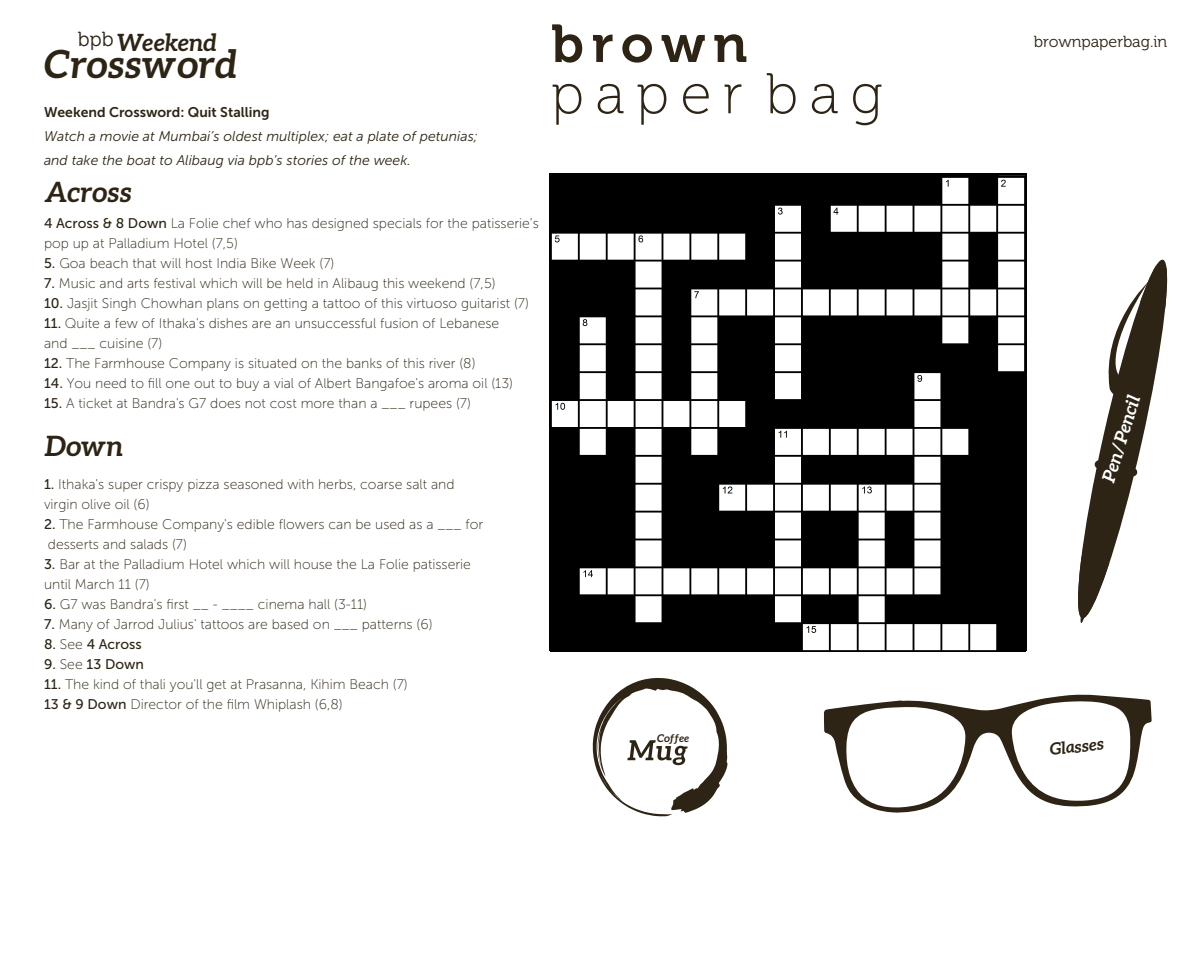
<style>
.page{position:relative;width:1191px;height:954px;background:#fff}
.page>*{position:absolute;margin:0;border:0;box-sizing:border-box;transform-origin:0 0}
.t1{font:italic 700 38.8px "Aleo";color:#2d2415}
.t2{font:italic 700 28px "Aleo";color:#2d2415}
.t3{font:italic 700 23.8px "Aleo";color:#2d2415}
.t4{font:italic 700 18px "Aleo";color:#fff}
.t5{font:italic 700 16.6px "Aleo";color:#2d2415}
.t6{font:16px "Museo 300";color:#2d2415}
.t7{font:14px/20px "Museo Sans 100";color:#2d2415}
.t8{font:italic 14px/24px "Museo Sans 300";color:#2d2415}
.t9{font:14px "Museo Sans 700";color:#2d2415}
.t10{font:14px "Museo Sans 500";color:#2d2415}
.t11{font:italic 700 10.6px "Aleo";letter-spacing:-.02em;color:#2d2415}
.s1{font-family:"Museo Sans 500"}
.s2{font-family:"Museo Sans 100"}
</style>
<div class="page">
<svg style="left:552px;top:84px;width:29px;height:41px"></svg>
<svg style="left:597px;top:84px;width:26px;height:30px"></svg>
<svg style="left:637px;top:84px;width:29px;height:41px"></svg>
<svg style="left:683px;top:84px;width:25px;height:30px"></svg>
<svg style="left:724px;top:84px;width:17px;height:29px"></svg>
<svg style="left:552px;top:24px;width:30px;height:39px"></svg>
<svg style="left:593px;top:35px;width:19px;height:27px"></svg>
<svg style="left:622px;top:34px;width:30px;height:29px"></svg>
<svg style="left:661px;top:35px;width:44px;height:27px"></svg>
<svg style="left:714px;top:34px;width:32px;height:28px"></svg>
<svg style="left:766px;top:73px;width:29px;height:41px"></svg>
<svg style="left:812px;top:84px;width:25px;height:30px"></svg>
<svg style="left:853px;top:84px;width:28px;height:41px"></svg>
<svg style="left:592px;top:677px;width:135px;height:139px"></svg>
<svg style="left:1078px;top:259px;width:90px;height:364px"></svg>
<svg style="left:824px;top:694px;width:327px;height:119px"></svg>
<img style="left:550px;top:176px;width:475px;height:475px">
<h3 class="t3" style="left:78px;top:29px;width:140px"><sup>bpb</sup> Weekend</h3>
<h1 class="t1" style="left:44px;top:41px;width:194px">Crossword</h1>
<p class="t9" style="left:44px;top:104px;width:227px">Weekend Crossword: Quit Stalling</p>
<p class="t8" style="left:44px;top:124px;width:435px">Watch a movie at Mumbai’s oldest multiplex; eat a plate of petunias; and take the boat to Alibaug via bpb’s stories of the week.</p>
<h2 class="t2" style="left:44px;top:176px;width:89px">Across</h2>
<p class="t7" style="left:44px;top:213px;width:496px"><span class="s1">4 Across &amp; 8 Down</span> La Folie chef who has designed specials for the patisserie’s pop up at Palladium Hotel (7,5)</p>
<p class="t7" style="left:44px;top:253px;width:292px"><span class="s1">5.</span> Goa beach that will host India Bike Week (7)</p>
<p class="t7" style="left:44px;top:273px;width:453px"><span class="s1">7.</span> Music and arts festival which will be held in Alibaug this weekend (7,5)</p>
<p class="t7" style="left:44px;top:293px;width:486px"><span class="s1">10.</span> Jasjit Singh Chowhan plans on getting a tattoo of this virtuoso guitarist (7)</p>
<p class="t7" style="left:44px;top:313px;width:457px"><span class="s1">11.</span> Quite a few of Ithaka's dishes are an unsuccessful fusion of Lebanese and ___ cuisine (7)</p>
<p class="t7" style="left:44px;top:353px;width:433px"><span class="s1">12.</span> The Farmhouse Company is situated on the banks of this river (8)</p>
<p class="t7" style="left:44px;top:373px;width:470px"><span class="s1">14.</span> You need to fill one out to buy a vial of Albert Bangafoe's aroma oil (13)</p>
<p class="t7" style="left:44px;top:393px;width:428px"><span class="s1">15.</span> A ticket at Bandra's G7 does not cost more than a ___ rupees (7)</p>
<h2 class="t2" style="left:44px;top:430px;width:80px">Down</h2>
<p class="t7" style="left:44px;top:474px;width:412px"><span class="s1">1.</span> Ithaka's super crispy pizza seasoned with herbs, coarse salt and virgin olive oil (6)</p>
<p class="t7" style="left:44px;top:514px;width:441px"><span class="s1">2.</span> The Farmhouse Company's edible flowers can be used as a ___ for desserts and salads (7)</p>
<p class="t7" style="left:44px;top:554px;width:428px"><span class="s1">3.</span> Bar at the Palladium Hotel which will house the La Folie patisserie until March 11 (7)</p>
<p class="t7" style="left:44px;top:594px;width:325px"><span class="s1">6.</span> G7 was Bandra's first __ - ____ cinema hall (3-11)</p>
<p class="t7" style="left:44px;top:614px;width:390px"><span class="s1">7.</span> Many of Jarrod Julius' tattoos are based on ___ patterns (6)</p>
<p class="t10" style="left:44px;top:636px;width:99px">8. <span class="s2">See</span> 4 Across</p>
<p class="t10" style="left:44px;top:656px;width:101px">9. <span class="s2">See</span> 13 Down</p>
<p class="t7" style="left:44px;top:674px;width:365px"><span class="s1">11.</span> The kind of thali you'll get at Prasanna, Kihim Beach (7)<br><span class="s1">13 &amp; 9 Down</span> Director of the film Whiplash (6,8)</p>
<p class="t11" style="left:657px;top:732px;width:34px">Coffee</p>
<p class="t6" style="left:1034px;top:32px;width:135px">brownpaperbag.in</p>
<p class="t4" style="left:1097px;top:479px;width:92px;rotate:-73deg">Pen/Pencil</p>
<p class="t5" style="left:1048px;top:740px;width:56px;rotate:-6deg">Glasses</p>
</div>
